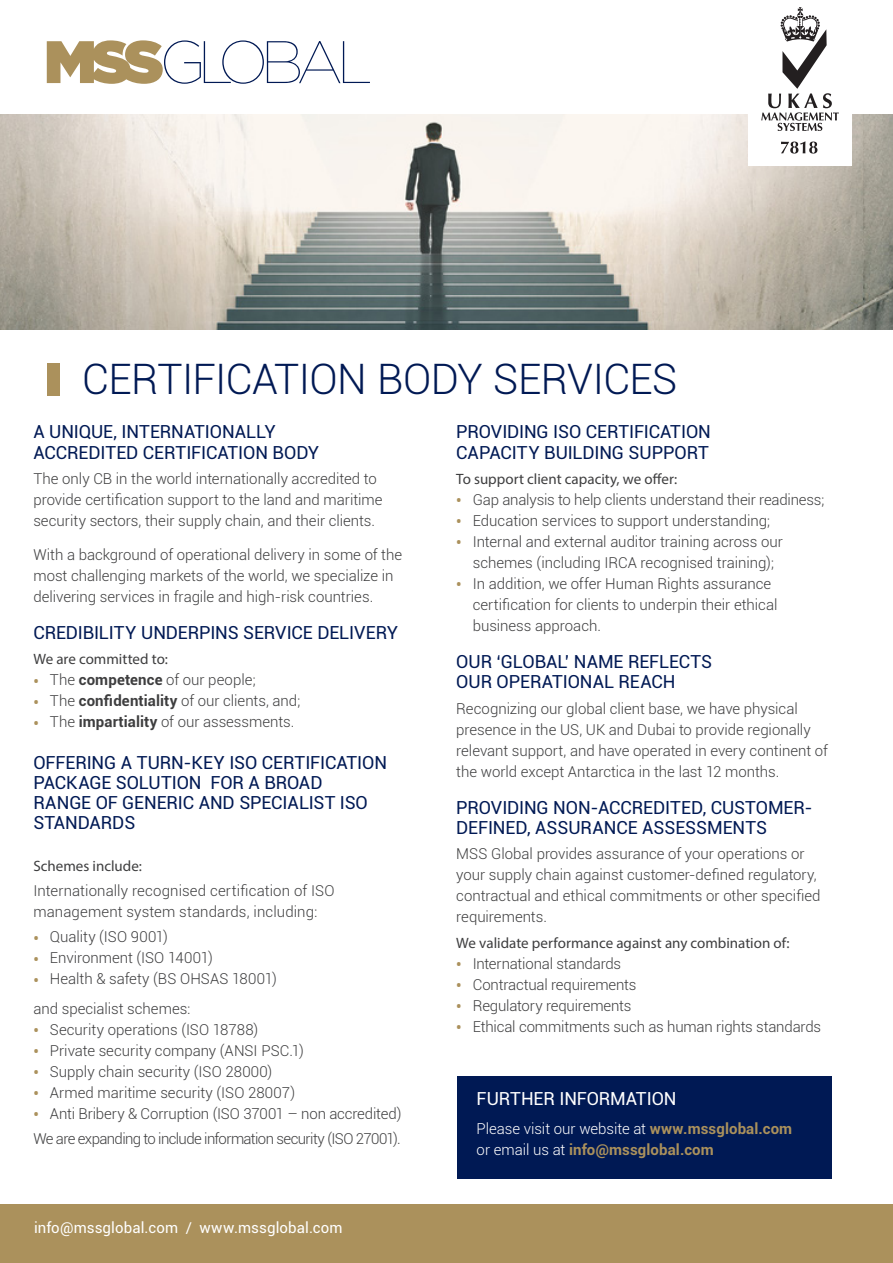
<style>
.page{position:relative;width:893px;height:1263px;background:#fff}
.page>*{position:absolute;margin:0;border:0;box-sizing:border-box;transform-origin:0 0}
.t1{font:300 42px "Roboto";letter-spacing:-.015em;color:#001954}
.t2{font:18px/20.2px "Roboto";letter-spacing:-.005em;color:#001954}
.t3{font:18px "Roboto";letter-spacing:-.005em;color:#fff}
.t4{font:300 15px/21px "Roboto";color:#3e3e3f}
.t5{font:15px "Myriad Pro";color:#3e3e3f}
.t6{font:700 15px/21px "Roboto";letter-spacing:.005em;color:#ab915c}
.t7{font:300 15px "Roboto";letter-spacing:-.04em;color:#3e3e3f}
.t8{font:15px "Roboto";letter-spacing:.005em;color:#fff}
.s1{font-weight:700;color:#ab915c}
.s2{font-weight:700}
.s3{font-weight:300;color:#fff}
</style>
<div class="page">
<img style="left:0;top:114px;width:893px;height:216px">
<svg style="left:47px;top:40px;width:323px;height:44px"></svg>
<div style="left:748px;top:2px;width:104px;height:164px;background:#fff"></div>
<svg style="left:761px;top:7px;width:78px;height:124px"></svg>
<svg style="left:781px;top:141px;width:36px;height:13px"></svg>
<div style="left:0;top:1205px;width:893px;height:58px;background:#ab915c"></div>
<div style="left:47px;top:363px;width:13px;height:33px;background:#ab915c"></div>
<div style="left:457px;top:1076px;width:374px;height:102px;background:#001954"></div>
<p class="t1" style="left:82px;top:350px;width:597px">CERTIFICATION BODY SERVICES</p>
<p class="t2" style="left:33px;top:421px;width:287px">A UNIQUE, INTERNATIONALLY<br>ACCREDITED CERTIFICATION BODY</p>
<p class="t4" style="left:33px;top:468px;width:351px">The only CB in the world internationally accredited to provide certification support to the land and maritime security sectors, their supply chain, and their clients.</p>
<p class="t4" style="left:33px;top:543px;width:370px">With a background of operational delivery in some of the most challenging markets of the world, we specialize in delivering services in fragile and high-risk countries.</p>
<p class="t2" style="left:33px;top:622px;width:366px">CREDIBILITY UNDERPINS SERVICE DELIVERY</p>
<p class="t5" style="left:33px;top:650px;width:136px">We are committed to:</p>
<p class="t4" style="left:33px;top:669px;width:224px"><span class="s1">•</span> The <span class="s2">competence</span> of our people;</p>
<p class="t4" style="left:33px;top:690px;width:268px"><span class="s1">•</span> The <span class="s2">confidentiality</span> of our clients, and;</p>
<p class="t4" style="left:33px;top:711px;width:263px"><span class="s1">•</span> The <span class="s2">impartiality</span> of our assessments.</p>
<p class="t2" style="left:33px;top:751px;width:355px">OFFERING A TURN-KEY ISO CERTIFICATION<br>PACKAGE SOLUTION FOR A BROAD<br>RANGE OF GENERIC AND SPECIALIST ISO<br>STANDARDS</p>
<p class="t5" style="left:33px;top:856px;width:110px">Schemes include:</p>
<p class="t4" style="left:33px;top:880px;width:303px">Internationally recognised certification of ISO management system standards, including:</p>
<p class="t4" style="left:33px;top:926px;width:136px"><span class="s1">•</span> Quality (ISO 9001)</p>
<p class="t4" style="left:33px;top:947px;width:181px"><span class="s1">•</span> Environment (ISO 14001)</p>
<p class="t4" style="left:33px;top:968px;width:245px"><span class="s1">•</span> Health &amp; safety (BS OHSAS 18001)</p>
<p class="t4" style="left:33px;top:997px;width:159px">and specialist schemes:</p>
<p class="t4" style="left:33px;top:1018px;width:226px"><span class="s1">•</span> Security operations (ISO 18788)</p>
<p class="t4" style="left:33px;top:1039px;width:272px"><span class="s1">•</span> Private security company (ANSI PSC.1)</p>
<p class="t4" style="left:33px;top:1060px;width:240px"><span class="s1">•</span> Supply chain security (ISO 28000)</p>
<p class="t4" style="left:33px;top:1081px;width:263px"><span class="s1">•</span> Armed maritime security (ISO 28007)</p>
<p class="t4" style="left:33px;top:1102px;width:370px"><span class="s1">•</span> Anti Bribery &amp; Corruption (ISO 37001 – non accredited)</p>
<p class="t7" style="left:33px;top:1128px;width:369px">We are expanding to include information security (ISO 27001).</p>
<p class="t8" style="left:34px;top:1217px;width:310px">info@mssglobal.com / www.mssglobal.com</p>
<p class="t2" style="left:456px;top:421px;width:256px">PROVIDING ISO CERTIFICATION<br>CAPACITY BUILDING SUPPORT</p>
<p class="t5" style="left:456px;top:470px;width:222px">To support client capacity, we offer:</p>
<p class="t4" style="left:456px;top:489px;width:370px"><span class="s1">•</span> Gap analysis to help clients understand their readiness;</p>
<p class="t4" style="left:456px;top:510px;width:315px"><span class="s1">•</span> Education services to support understanding;</p>
<p class="t4" style="left:456px;top:531px;width:328px;text-align:center"><span class="s1">•</span> Internal and external auditor training across our schemes (including IRCA recognised training);</p>
<p class="t4" style="left:473px;top:573px;width:306px;text-indent:-16px"><span class="s1">•</span> In addition, we offer Human Rights assurance certification for clients to underpin their ethical business approach.</p>
<p class="t2" style="left:456px;top:651px;width:257px">OUR ‘GLOBAL’ NAME REFLECTS<br>OUR OPERATIONAL REACH</p>
<p class="t4" style="left:456px;top:697px;width:373px">Recognizing our global client base, we have physical presence in the US, UK and Dubai to provide regionally relevant support, and have operated in every continent of the world except Antarctica in the last 12 months.</p>
<p class="t2" style="left:456px;top:797px;width:358px">PROVIDING NON-ACCREDITED, CUSTOMER-<br>DEFINED, ASSURANCE ASSESSMENTS</p>
<p class="t4" style="left:456px;top:843px;width:366px">MSS Global provides assurance of your operations or your supply chain against customer-defined regulatory, contractual and ethical commitments or other specified requirements.</p>
<p class="t5" style="left:456px;top:933px;width:335px">We validate performance against any combination of:</p>
<p class="t4" style="left:456px;top:952px;width:166px"><span class="s1">•</span> International standards</p>
<p class="t4" style="left:456px;top:973px;width:182px"><span class="s1">•</span> Contractual requirements</p>
<p class="t4" style="left:456px;top:994px;width:177px"><span class="s1">•</span> Regulatory requirements</p>
<p class="t4" style="left:456px;top:1015px;width:366px"><span class="s1">•</span> Ethical commitments such as human rights standards</p>
<p class="t3" style="left:477px;top:1086px;width:201px">FURTHER INFORMATION</p>
<p class="t6" style="left:477px;top:1118px;width:317px"><span class="s3">Please visit our website at</span> www.mssglobal.com <span class="s3">or email us at</span> info@mssglobal.com</p>
</div>
